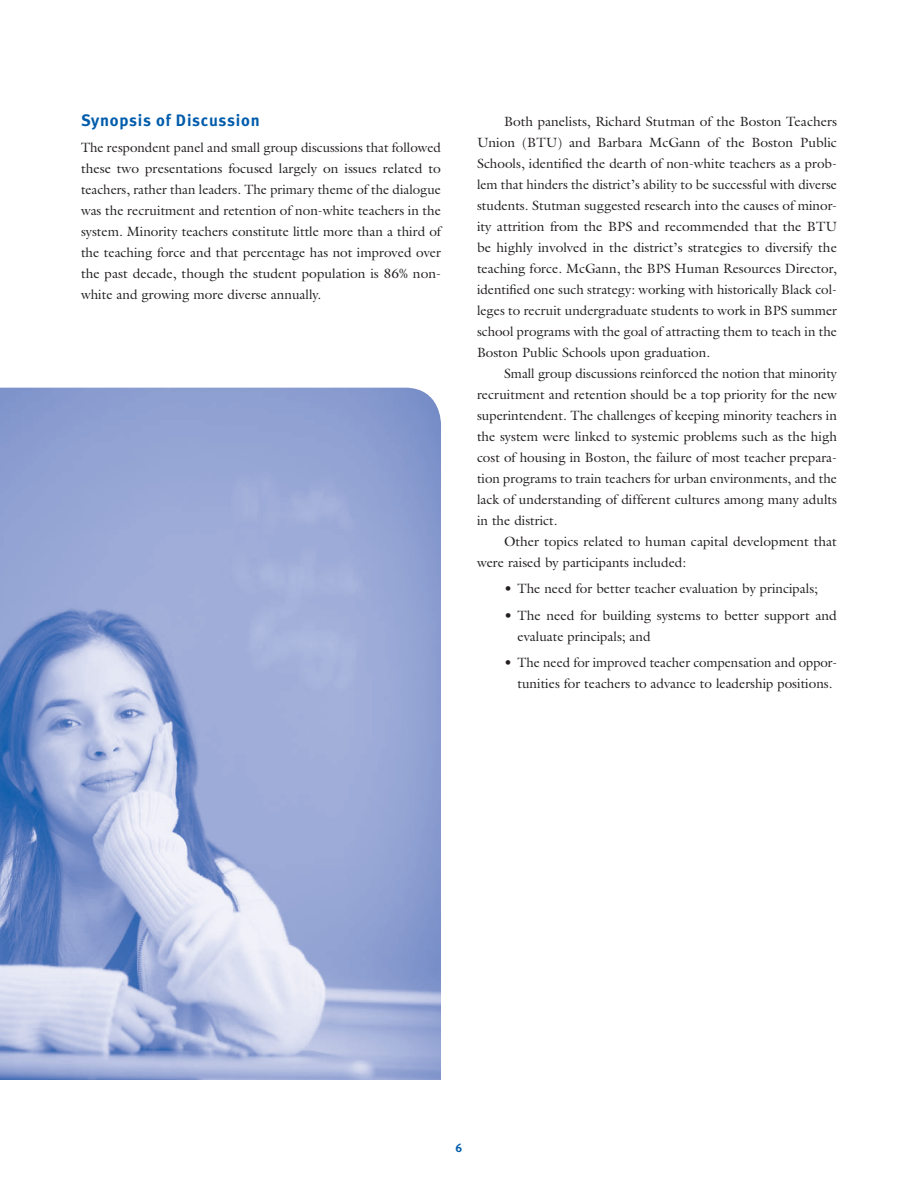
<style>
.page{position:relative;width:918px;height:1188px;background:#fff}
.page>*{position:absolute;margin:0;border:0;box-sizing:border-box;transform-origin:0 0}
.t1{font:700 16.5px "Meta";letter-spacing:.04em;color:#005cab}
.t2{font:13.5px/21px "Galliard";color:#231f20;text-align:justify}
.t3{font:12px "Meta Bold LF";color:#005cab}
</style>
<div class="page">
<img style="left:0;top:388px;width:441px;height:692px">
<p class="t1" style="left:81px;top:115px;width:180px">Synopsis of Discussion</p>
<p class="t2" style="left:81px;top:139px;width:362px">The respondent panel and small group discussions that followed these two presentations focused largely on issues related to teachers, rather than leaders. The primary theme of the dialogue was the recruitment and retention of non-white teachers in the system. Minority teachers constitute little more than a third of the teaching force and that percentage has not improved over the past decade, though the student population is 86% non&shy;white and growing more diverse annually.</p>
<p class="t2" style="left:477px;top:112px;width:362px;text-indent:27px">Both panelists, Richard Stutman of the Boston Teachers Union (BTU) and Barbara McGann of the Boston Public Schools, identified the dearth of non-white teachers as a prob&shy;lem that hinders the district’s ability to be successful with diverse students. Stutman suggested research into the causes of minor&shy;ity attrition from the BPS and recommended that the BTU be highly involved in the district’s strategies to diversify the teaching force. McGann, the BPS Human Resources Director, identified one such strategy: working with historically Black col&shy;leges to recruit undergraduate students to work in BPS summer school programs with the goal of attracting them to teach in the Boston Public Schools upon graduation.</p>
<p class="t2" style="left:477px;top:364px;width:362px;text-indent:27px">Small group discussions reinforced the notion that minority recruitment and retention should be a top priority for the new superintendent. The challenges of keeping minority teachers in the system were linked to systemic problems such as the high cost of housing in Boston, the failure of most teacher prepara&shy;tion programs to train teachers for urban environments, and the lack of understanding of different cultures among many adults in the district.</p>
<p class="t2" style="left:477px;top:532px;width:361px;text-indent:27px">Other topics related to human capital development that were raised by participants included:</p>
<p class="t2" style="left:504px;top:580px;width:315px">• The need for better teacher evaluation by principals;</p>
<p class="t2" style="left:518px;top:606px;width:321px;text-indent:-14px">• The need for building systems to better support and evaluate principals; and</p>
<p class="t2" style="left:518px;top:653px;width:321px;text-indent:-14px">• The need for improved teacher compensation and oppor&shy;tunities for teachers to advance to leadership positions.</p>
<p class="t3" style="left:456px;top:1144px;width:8px">6</p>
</div>
